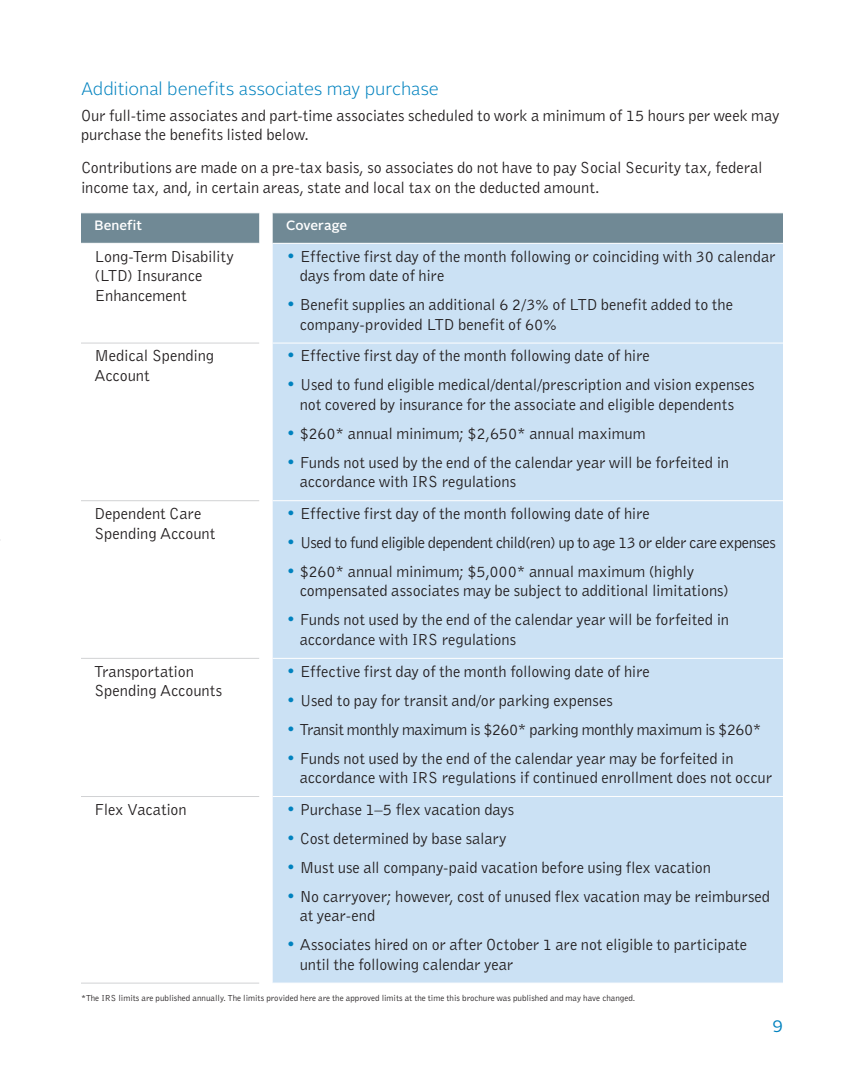
<style>
.page{position:relative;width:864px;height:1080px;background:#fff}
.page>*{position:absolute;margin:0;border:0;box-sizing:border-box;transform-origin:0 0}
.BODYCOPY_subhead{font:300 18px "Alright Sans";color:#0082bf}
.BODYCOPY_body{font:16.5px/19.5px "Bell Gothic";letter-spacing:-.005em;color:#231f20}
.Chart_Body{font:16.5px/19.5px "Bell Gothic";letter-spacing:-.005em;color:#231f20}
.BODYCOPY_body-2{font:16.5px "Bell Gothic";letter-spacing:-.03em;color:#231f20}
.BODYCOPY_body-3{font:16.5px "Bell Gothic";letter-spacing:-.025em;color:#231f20}
.Intro_Text{font:16.5px "Alright Sans";color:#0082bf}
.Chart_Section_Header{font:500 13.5px "Alright Sans";letter-spacing:.005em;color:#fff}
.Footnote{font:9px "Bell Gothic";color:#231f20}
.s1{color:#0082bf}
</style>
<div class="page">
<svg style="left:81px;top:213px;width:702px;height:30px"></svg>
<div style="left:273px;top:244px;width:510px;height:739px;background:#cbe1f4"></div>
<hr style="left:81px;top:343px;width:178px;height:1px;background:#d1d2d4">
<hr style="left:81px;top:500px;width:178px;height:1px;background:#d1d2d4">
<hr style="left:81px;top:658px;width:178px;height:1px;background:#d1d2d4">
<hr style="left:81px;top:796px;width:178px;height:1px;background:#d1d2d4">
<hr style="left:273px;top:343px;width:510px;height:1px;background:#fff">
<hr style="left:273px;top:500px;width:510px;height:1px;background:#fff">
<hr style="left:273px;top:658px;width:510px;height:1px;background:#fff">
<hr style="left:273px;top:796px;width:510px;height:1px;background:#fff">
<hr style="left:81px;top:983px;width:178px;height:1px;background:#d1d2d4">
<p class="BODYCOPY_subhead" style="left:81px;top:76px;width:360px">Additional benefits associates may purchase</p>
<p class="BODYCOPY_body" style="left:81px;top:105px;width:700px">Our full-time associates and part-time associates scheduled to work a minimum of 15 hours per week may purchase the benefits listed below.</p>
<p class="BODYCOPY_body" style="left:81px;top:158px;width:683px">Contributions are made on a pre-tax basis, so associates do not have to pay Social Security tax, federal income tax, and, in certain areas, state and local tax on the deducted amount.</p>
<p class="Chart_Section_Header" style="left:94px;top:216px;width:49px">Benefit</p>
<p class="Chart_Section_Header" style="left:286px;top:216px;width:63px">Coverage</p>
<p class="Chart_Body" style="left:94px;top:246px;width:141px">Long-Term Disability (LTD) Insurance<br>Enhancement</p>
<p class="BODYCOPY_body" style="left:300px;top:246px;width:477px;text-indent:-14px"><span class="s1">•</span> Effective first day of the month following or coinciding with 30 calendar days from date of hire</p>
<p class="BODYCOPY_body" style="left:300px;top:294px;width:435px;text-indent:-14px"><span class="s1">•</span> Benefit supplies an additional 6 2/3% of LTD benefit added to the company-provided LTD benefit of 60%</p>
<p class="Chart_Body" style="left:95px;top:346px;width:121px">Medical Spending<br>Account</p>
<p class="BODYCOPY_body" style="left:286px;top:346px;width:365px"><span class="s1">•</span> Effective first day of the month following date of hire</p>
<p class="BODYCOPY_body" style="left:286px;top:375px;width:470px;text-align:center"><span class="s1">•</span> Used to fund eligible medical/dental/prescription and vision expenses not covered by insurance for the associate and eligible dependents</p>
<p class="BODYCOPY_body" style="left:286px;top:423px;width:361px"><span class="s1">•</span> $260* annual minimum; $2,650* annual maximum</p>
<p class="BODYCOPY_body" style="left:300px;top:452px;width:431px;text-indent:-14px"><span class="s1">•</span> Funds not used by the end of the calendar year will be forfeited in accordance with IRS regulations</p>
<p class="Chart_Body" style="left:95px;top:503px;width:122px">Dependent Care<br>Spending Account</p>
<p class="BODYCOPY_body" style="left:286px;top:503px;width:365px"><span class="s1">•</span> Effective first day of the month following date of hire</p>
<p class="BODYCOPY_body-2" style="left:286px;top:532px;width:491px"><span class="s1">•</span> Used to fund eligible dependent child(ren) up to age 13 or elder care expenses</p>
<p class="BODYCOPY_body" style="left:300px;top:561px;width:431px;text-indent:-14px"><span class="s1">•</span> $260* annual minimum; $5,000* annual maximum (highly compensated associates may be subject to additional limitations)</p>
<p class="BODYCOPY_body" style="left:300px;top:610px;width:431px;text-indent:-14px"><span class="s1">•</span> Funds not used by the end of the calendar year will be forfeited in accordance with IRS regulations</p>
<p class="Chart_Body" style="left:95px;top:661px;width:129px">Transportation<br>Spending Accounts</p>
<p class="BODYCOPY_body" style="left:286px;top:661px;width:365px"><span class="s1">•</span> Effective first day of the month following date of hire</p>
<p class="BODYCOPY_body" style="left:286px;top:690px;width:328px"><span class="s1">•</span> Used to pay for transit and/or parking expenses</p>
<p class="BODYCOPY_body-3" style="left:286px;top:719px;width:477px"><span class="s1">•</span> Transit monthly maximum is $260* parking monthly maximum is $260*</p>
<p class="BODYCOPY_body" style="left:300px;top:748px;width:474px;text-indent:-14px"><span class="s1">•</span> Funds not used by the end of the calendar year may be forfeited in accordance with IRS regulations if continued enrollment does not occur</p>
<p class="Chart_Body" style="left:95px;top:799px;width:94px">Flex Vacation</p>
<p class="BODYCOPY_body" style="left:286px;top:799px;width:230px"><span class="s1">•</span> Purchase 1–5 flex vacation days</p>
<p class="BODYCOPY_body" style="left:286px;top:828px;width:222px"><span class="s1">•</span> Cost determined by base salary</p>
<p class="BODYCOPY_body" style="left:286px;top:857px;width:426px"><span class="s1">•</span> Must use all company-paid vacation before using flex vacation</p>
<p class="BODYCOPY_body" style="left:300px;top:886px;width:472px;text-indent:-14px"><span class="s1">•</span> No carryover; however, cost of unused flex vacation may be reimbursed at year-end</p>
<p class="BODYCOPY_body" style="left:300px;top:935px;width:449px;text-indent:-14px"><span class="s1">•</span> Associates hired on or after October 1 are not eligible to participate until the following calendar year</p>
<p class="Footnote" style="left:81px;top:993px;width:556px">*The IRS limits are published annually. The limits provided here are the approved limits at the time this brochure was published and may have changed.</p>
<p class="Intro_Text" style="left:773px;top:1015px;width:12px">9</p>
</div>
